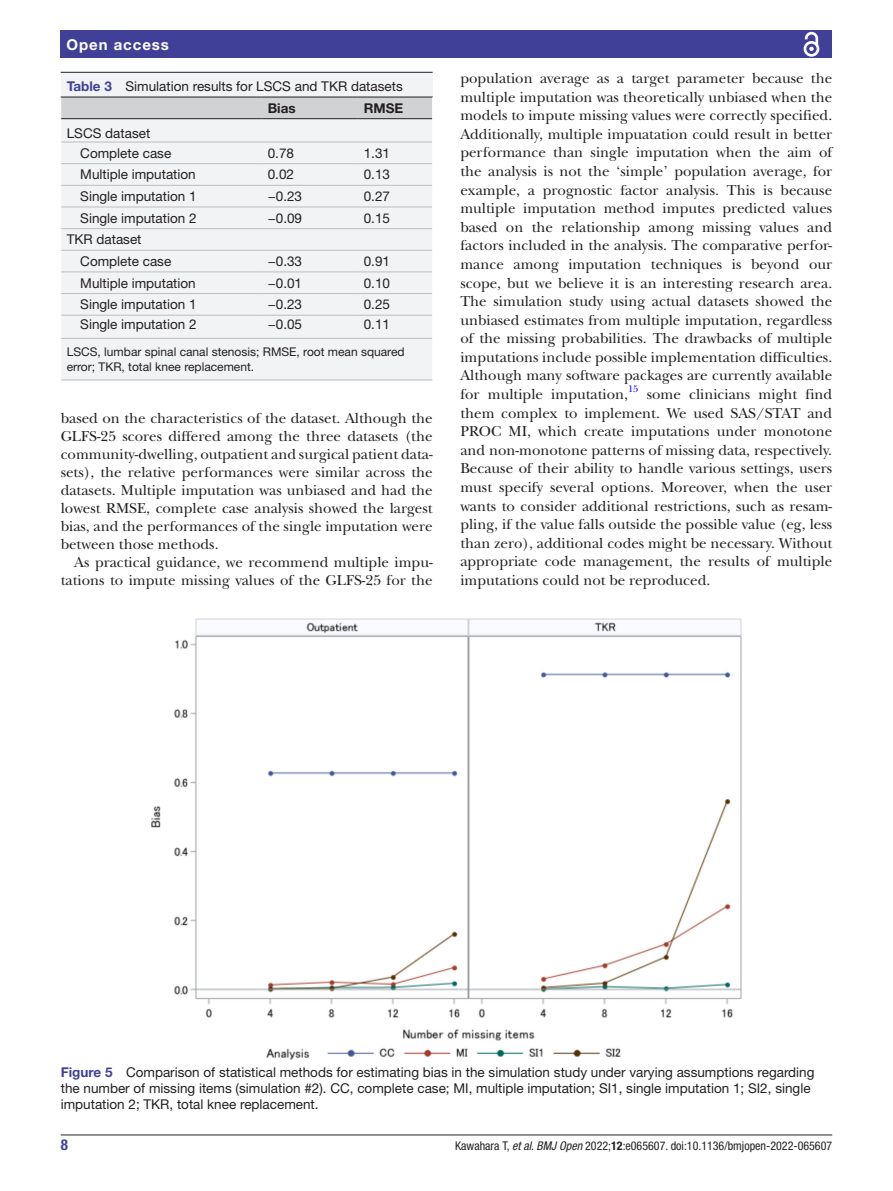
<style>
.page{position:relative;width:893px;height:1191px;background:#fff}
.page>*{position:absolute;margin:0;border:0;box-sizing:border-box;transform-origin:0 0}
.t1{font:15px/18.6px "New Baskerville";color:#231f20;text-align:justify}
.t2{font:700 15px "Helvetica Neue LT Std";letter-spacing:.065em;color:#fff}
.t3{font:700 condensed 15px "Helvetica Neue LT Std";color:#414099}
.t4{font:13.5px/16.2px "Helvetica Neue LT Std";color:#231f20}
.t5{font:700 13.5px "Helvetica Neue LT Std";color:#231f20}
.t6{font:12px/15px "Helvetica Neue LT Std";color:#231f20}
.t7{font:condensed 12px "Helvetica Neue LT Std";color:#231f20}
.t8{font:9.9px "New Baskerville";color:#00f}
.s1{font-weight:700;color:#414099}
.s2{font-weight:700}
.s3{font-style:italic}
</style>
<div class="page">
<hr style="left:61px;top:1134px;width:771px;height:1px;background:#231f20">
<div style="left:61px;top:31px;width:771px;height:27px;background:#414099"></div>
<svg style="left:803px;top:31px;width:17px;height:26px"></svg>
<div style="left:61px;top:73px;width:372px;height:307px;background:#f2f3f4"></div>
<hr style="left:61px;top:72px;width:372px;height:1px;background:#231f20">
<hr style="left:262px;top:338px;width:96px;height:1px;background:#bcbdc0">
<hr style="left:358px;top:338px;width:74px;height:1px;background:#bcbdc0">
<hr style="left:61px;top:338px;width:201px;height:1px;background:#bcbdc0">
<hr style="left:61px;top:380px;width:201px;height:1px;background:#bcbdc0">
<hr style="left:262px;top:380px;width:96px;height:1px;background:#bcbdc0">
<hr style="left:358px;top:380px;width:75px;height:1px;background:#bcbdc0">
<svg style="left:60px;top:97px;width:373px;height:241px"></svg>
<hr style="left:432px;top:338px;width:1px;height:42px;background:#fff">
<img style="left:151px;top:618px;width:591px;height:441px">
<p class="t2" style="left:66px;top:35px;width:104px">Open access</p>
<p class="t4" style="left:268px;top:75px;width:137px;line-height:22px;text-indent:-201px"><span class="s1">Table 3</span> Simulation results for LSCS and TKR datasets<br><span class="s2">Bias</span></p>
<p class="t5" style="left:364px;top:99px;width:41px">RMSE</p>
<p class="t4" style="left:80px;top:122px;width:93px;line-height:20.1px;text-indent:-14px">LSCS dataset<br>Complete case</p>
<p class="t4" style="left:268px;top:145px;width:28px">0.78</p>
<p class="t4" style="left:364px;top:145px;width:28px">1.31</p>
<p class="t4" style="left:80px;top:166px;width:117px">Multiple imputation</p>
<p class="t4" style="left:268px;top:166px;width:28px">0.02</p>
<p class="t4" style="left:364px;top:166px;width:28px">0.13</p>
<p class="t4" style="left:80px;top:188px;width:118px">Single imputation 1</p>
<p class="t4" style="left:268px;top:188px;width:36px">−0.23</p>
<p class="t4" style="left:364px;top:188px;width:28px">0.27</p>
<p class="t4" style="left:80px;top:209px;width:118px">Single imputation 2</p>
<p class="t4" style="left:268px;top:209px;width:36px">−0.09</p>
<p class="t4" style="left:364px;top:209px;width:28px">0.15</p>
<p class="t4" style="left:80px;top:228px;width:93px;line-height:21.6px;text-indent:-14px">TKR dataset<br>Complete case</p>
<p class="t4" style="left:268px;top:253px;width:36px">−0.33</p>
<p class="t4" style="left:364px;top:253px;width:28px">0.91</p>
<p class="t4" style="left:80px;top:274px;width:117px">Multiple imputation</p>
<p class="t4" style="left:268px;top:274px;width:36px">−0.01</p>
<p class="t4" style="left:364px;top:274px;width:28px">0.10</p>
<p class="t4" style="left:80px;top:296px;width:118px">Single imputation 1</p>
<p class="t4" style="left:268px;top:296px;width:36px">−0.23</p>
<p class="t4" style="left:364px;top:296px;width:28px">0.25</p>
<p class="t4" style="left:80px;top:316px;width:118px">Single imputation 2</p>
<p class="t4" style="left:268px;top:316px;width:36px">−0.05</p>
<p class="t4" style="left:364px;top:316px;width:28px">0.11</p>
<p class="t6" style="left:67px;top:344px;width:339px">LSCS, lumbar spinal canal stenosis; RMSE, root mean squared error; TKR, total knee replacement.</p>
<p class="t1" style="left:61px;top:409px;width:373px;line-height:18px">based on the characteristics of the dataset. Although the GLFS-25 scores differed among the three datasets (the community-dwelling, outpatient and surgical patient data&shy;sets), the relative performances were similar across the datasets. Multiple imputation was unbiased and had the lowest RMSE, complete case analysis showed the largest bias, and the performances of the single imputation were between those methods.</p>
<p class="t1" style="left:61px;top:553px;width:373px;line-height:18px;text-align:right">As practical guidance, we recommend multiple impu&shy;tations to impute missing values of the GLFS-25 for the</p>
<p class="t1" style="left:460px;top:69px;width:373px">population average as a target parameter because the multiple imputation was theoretically unbiased when the models to impute missing values were correctly specified.<br>Additionally, multiple impuatation could result in better performance than single imputation when the aim of the analysis is not the ‘simple’ population average, for example, a prognostic factor analysis. This is because multiple imputation method imputes predicted values based on the relationship among missing values and factors included in the analysis. The comparative perfor&shy;mance among imputation techniques is beyond our scope, but we believe it is an interesting research area.<br>The simulation study using actual datasets showed the unbiased estimates from multiple imputation, regardless of the missing probabilities. The drawbacks of multiple imputations include possible implementation difficulties.<br>Although many software packages are currently available for multiple imputation,</p>
<p class="t8" style="left:628px;top:383px;width:12px">15</p>
<p class="t1" style="left:460px;top:385px;width:373px;text-indent:186px">some clinicians might find them complex to implement. We used SAS/STAT and PROC MI, which create imputations under monotone and non-monotone patterns of missing data, respectively.<br>Because of their ability to handle various settings, users must specify several options. Moreover, when the user wants to consider additional restrictions, such as resam&shy;pling, if the value falls outside the possible value (eg, less than zero), additional codes might be necessary. Without appropriate code management, the results of multiple imputations could not be reproduced.</p>
<p class="t4" style="left:61px;top:1063px;width:755px"><span class="s1">Figure 5</span> Comparison of statistical methods for estimating bias in the simulation study under varying assumptions regarding the number of missing items (simulation #2). CC, complete case; MI, multiple imputation; SI1, single imputation 1; SI2, single imputation 2; TKR, total knee replacement.</p>
<p class="t3" style="left:61px;top:1135px;width:9px">8</p>
<p class="t7" style="left:455px;top:1138px;width:379px">Kawahara T, <span class="s3">et al</span>. <span class="s3">BMJ Open</span> 2022;<span class="s2">12</span>:e065607. doi:10.1136/bmjopen-2022-065607</p>
</div>
